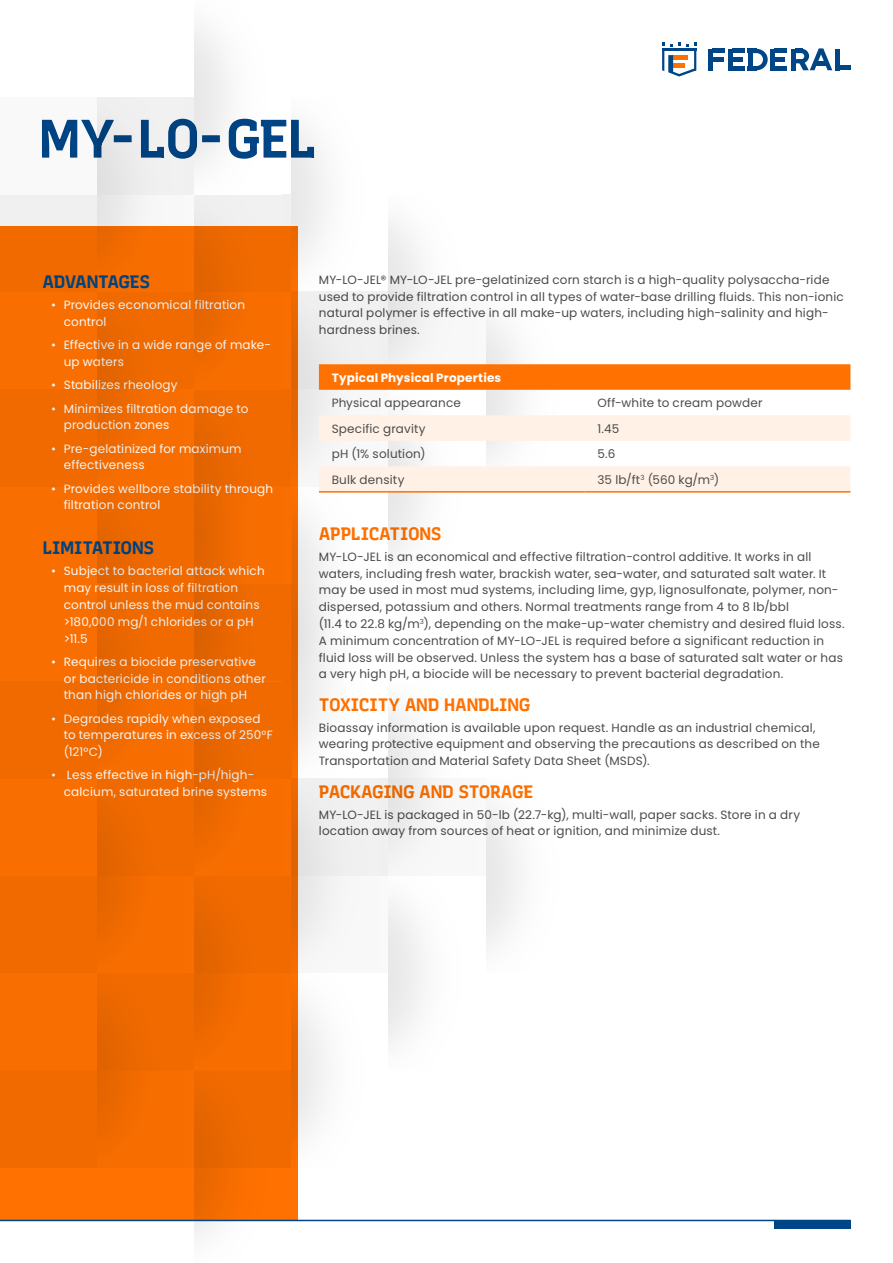
<style>
.page{position:relative;width:893px;height:1263px;background:#fff}
.page>*{position:absolute;margin:0;border:0;box-sizing:border-box;transform-origin:0 0}
.H__Main{font:700 54px "Recursive";letter-spacing:-.03em;color:#004586}
.SH__recur__norm__ora{font:700 18px "Recursive";letter-spacing:-.025em;color:#ff7100}
.SH__recur__caps__blu{font:700 18px "Recursive";letter-spacing:-.03em;color:#004586}
.B__popp{font:12px/16.8px "Poppins";letter-spacing:.015em;color:#4c4c4c}
.t1{font:12px/16.8px "Poppins";letter-spacing:.015em;color:#fff}
.TB__Text{font:12px "Poppins";letter-spacing:.015em;color:#4c4c4c}
.TB__Text-2{font:700 12px "Poppins";letter-spacing:.015em;color:#fff}
</style>
<div class="page">
<svg style="left:0;top:226px;width:298px;height:994px;background:#f66d00"></svg>
<div style="left:389px;top:292px;width:97px;height:97px;background:#f0f0f0"></div>
<div style="left:292px;top:389px;width:97px;height:97px;background:#f9f9f9"></div>
<div style="left:292px;top:292px;width:97px;height:97px;background:#f0f0f0"></div>
<div style="left:194px;top:583px;width:98px;height:98px;background:#f06a00"></div>
<div style="left:194px;top:486px;width:98px;height:97px;background:#f96e00"></div>
<img style="left:292px;top:123px;width:87px;height:461px">
<div style="left:194px;top:389px;width:98px;height:97px;background:#ef6a00"></div>
<div style="left:194px;top:292px;width:98px;height:97px;background:linear-gradient(to right,#ec6800,#fc6f00)"></div>
<img style="left:292px;top:486px;width:87px;height:1px">
<svg style="left:282px;top:195px;width:10px;height:97px"></svg>
<img style="left:292px;top:292px;width:87px;height:1px">
<div style="left:97px;top:486px;width:97px;height:97px;background:linear-gradient(to right,#e76600,#f36b00)"></div>
<div style="left:97px;top:389px;width:97px;height:97px;background:linear-gradient(to right,#ed6900,#fc6f00)"></div>
<div style="left:97px;top:292px;width:97px;height:97px;background:linear-gradient(to right,#e76600,#f36b00)"></div>
<div style="left:97px;top:97px;width:97px;height:97px;background:linear-gradient(to right,#e7e7e7,#f3f3f3)"></div>
<div style="left:0;top:486px;width:97px;height:97px;background:#f96e00"></div>
<div style="left:0;top:389px;width:97px;height:97px;background:#f06a00"></div>
<div style="left:0;top:292px;width:97px;height:97px;background:#f96e00"></div>
<img style="left:97px;top:486px;width:88px;height:1px">
<svg style="left:0;top:195px;width:97px;height:97px;fill:#f06a00"></svg>
<div style="left:0;top:97px;width:97px;height:98px;background:#f9f9f9"></div>
<div style="left:389px;top:778px;width:97px;height:97px;background:linear-gradient(to right,#ededed,#fcfcfc)"></div>
<div style="left:292px;top:875px;width:97px;height:98px;background:#f8f8f8"></div>
<div style="left:292px;top:778px;width:97px;height:97px;background:#f0f0f0"></div>
<div style="left:194px;top:1070px;width:98px;height:97px;background:#f06a00"></div>
<div style="left:194px;top:973px;width:98px;height:97px;background:#f96e00"></div>
<img style="left:292px;top:681px;width:52px;height:460px">
<div style="left:194px;top:875px;width:98px;height:98px;background:#f06a00"></div>
<div style="left:194px;top:778px;width:98px;height:97px;background:#f96e00"></div>
<img style="left:292px;top:973px;width:87px;height:1px">
<div style="left:194px;top:681px;width:98px;height:97px;background:#f06a00"></div>
<img style="left:292px;top:778px;width:87px;height:1px">
<div style="left:97px;top:1070px;width:97px;height:97px;background:linear-gradient(to right,#ed6900,#fc6f00)"></div>
<img style="left:194px;top:486px;width:88px;height:752px">
<img style="left:194px;top:1070px;width:88px;height:1px">
<div style="left:97px;top:973px;width:97px;height:97px;background:linear-gradient(to right,#e76600,#f36b00)"></div>
<div style="left:97px;top:875px;width:97px;height:98px;background:linear-gradient(to right,#ed6900,#fc6f00)"></div>
<img style="left:194px;top:875px;width:88px;height:1px">
<div style="left:97px;top:778px;width:97px;height:97px;background:linear-gradient(to right,#e76600,#f36b00)"></div>
<div style="left:97px;top:681px;width:97px;height:97px;background:linear-gradient(to right,#ed6900,#fc6f00)"></div>
<img style="left:194px;top:681px;width:88px;height:1px">
<div style="left:97px;top:584px;width:97px;height:97px;background:linear-gradient(to right,#e76600,#f36b00)"></div>
<img style="left:194px;top:583px;width:88px;height:1px">
<div style="left:0;top:1070px;width:97px;height:97px;background:#f06a00"></div>
<div style="left:0;top:973px;width:97px;height:97px;background:#f96e00"></div>
<div style="left:0;top:875px;width:97px;height:98px;background:#f06a00"></div>
<div style="left:0;top:778px;width:97px;height:97px;background:#f96e00"></div>
<img style="left:97px;top:973px;width:88px;height:1px">
<div style="left:0;top:681px;width:97px;height:97px;background:#f06a00"></div>
<div style="left:0;top:584px;width:97px;height:97px;background:#f96e00"></div>
<img style="left:97px;top:778px;width:88px;height:1px">
<svg style="left:662px;top:43px;width:34px;height:34px"></svg>
<hr style="left:709px;top:49px;width:4px;height:21px;background:#004586">
<hr style="left:712px;top:49px;width:13px;height:4px;background:#004586">
<hr style="left:712px;top:58px;width:12px;height:4px;background:#004586">
<div style="left:728px;top:49px;width:5px;height:21px;background:#004586"></div>
<hr style="left:732px;top:49px;width:12px;height:4px;background:#004586">
<hr style="left:732px;top:66px;width:12px;height:4px;background:#004586">
<div style="left:732px;top:57px;width:11px;height:5px;background:#004586"></div>
<hr style="left:771px;top:49px;width:4px;height:21px;background:#004586">
<hr style="left:774px;top:49px;width:13px;height:4px;background:#004586">
<hr style="left:774px;top:66px;width:13px;height:4px;background:#004586">
<div style="left:774px;top:57px;width:11px;height:5px;background:#004586"></div>
<div style="left:791px;top:49px;width:5px;height:21px;background:#004586"></div>
<div style="left:835px;top:49px;width:5px;height:21px;background:#004586"></div>
<hr style="left:835px;top:66px;width:15px;height:4px;background:#004586">
<svg style="left:796px;top:49px;width:36px;height:21px"></svg>
<svg style="left:748px;top:49px;width:20px;height:21px"></svg>
<div style="left:816px;top:61px;width:10px;height:5px;background:#004586"></div>
<hr style="left:0;top:1220px;width:850px;height:1px;background:#004586">
<div style="left:774px;top:1220px;width:76px;height:9px;background:#004586"></div>
<svg style="left:319px;top:364px;width:531px;height:26px;background:#fe7304"></svg>
<svg style="left:319px;top:415px;width:531px;height:76px"></svg>
<hr style="left:319px;top:491px;width:266px;height:2px;background:#ff7100">
<hr style="left:585px;top:491px;width:265px;height:2px;background:#ff7100">
<p class="H__Main" style="left:38px;top:97px;width:280px">MY-LO-GEL</p>
<p class="SH__recur__caps__blu" style="left:43px;top:268px;width:109px">ADVANTAGES</p>
<p class="t1" style="left:64px;top:297px;width:183px;text-indent:-13px">• Provides economical filtration control</p>
<p class="t1" style="left:64px;top:337px;width:209px;text-indent:-13px">• Effective in a wide range of make&shy;up waters</p>
<p class="t1" style="left:51px;top:377px;width:128px">• Stabilizes rheology</p>
<p class="t1" style="left:64px;top:400px;width:186px;text-indent:-13px">• Minimizes filtration damage to production zones</p>
<p class="t1" style="left:64px;top:440px;width:179px;text-indent:-13px">• Pre-gelatinized for maximum effectiveness</p>
<p class="t1" style="left:64px;top:480px;width:211px;text-indent:-13px">• Provides wellbore stability through filtration control</p>
<p class="SH__recur__caps__blu" style="left:43px;top:534px;width:113px">LIMITATIONS</p>
<p class="t1" style="left:64px;top:563px;width:202px;text-indent:-13px">• Subject to bacterial attack which may result in loss of filtration control unless the mud contains &gt;180,000 mg/1 chlorides or a pH &gt;11.5</p>
<p class="t1" style="left:64px;top:653px;width:204px;text-indent:-13px">• Requires a biocide preservative or bactericide in conditions other than high chlorides or high pH</p>
<p class="t1" style="left:64px;top:710px;width:211px;text-indent:-13px">• Degrades rapidly when exposed to temperatures in excess of 250°F (121°C)</p>
<p class="t1" style="left:64px;top:767px;width:205px;text-indent:-13px">• Less effective in high-pH/high&shy;calcium, saturated brine systems</p>
<p class="B__popp" style="left:319px;top:271px;width:526px">MY-LO-JEL® MY-LO-JEL pre-gelatinized corn starch is a high-quality polysaccha-ride used to provide filtration control in all types of water-base drilling fluids. This non-ionic natural polymer is effective in all make-up waters, including high-salinity and high&shy;hardness brines.</p>
<p class="TB__Text-2" style="left:332px;top:371px;width:171px">Typical Physical Properties</p>
<p class="TB__Text" style="left:332px;top:396px;width:131px">Physical appearance</p>
<p class="TB__Text" style="left:597px;top:396px;width:167px">Off-white to cream powder</p>
<p class="TB__Text" style="left:332px;top:422px;width:96px">Specific gravity</p>
<p class="TB__Text" style="left:597px;top:422px;width:24px">1.45</p>
<p class="TB__Text" style="left:332px;top:447px;width:96px">pH (1% solution)</p>
<p class="TB__Text" style="left:597px;top:447px;width:19px">5.6</p>
<p class="TB__Text" style="left:332px;top:473px;width:74px">Bulk density</p>
<p class="TB__Text" style="left:597px;top:473px;width:123px">35 lb/ft<sup>3</sup> (560 kg/m<sup>3</sup>)</p>
<p class="SH__recur__norm__ora" style="left:319px;top:519px;width:124px">APPLICATIONS</p>
<p class="B__popp" style="left:319px;top:548px;width:527px">MY-LO-JEL is an economical and effective filtration-control additive. It works in all waters, including fresh water, brackish water, sea-water, and saturated salt water. It may be used in most mud systems, including lime, gyp, lignosulfonate, polymer, non&shy;dispersed, potassium and others. Normal treatments range from 4 to 8 lb/bbl<br>(11.4 to 22.8 kg/m<sup>3</sup>), depending on the make-up-water chemistry and desired fluid loss.<br>A minimum concentration of MY-LO-JEL is required before a significant reduction in fluid loss will be observed. Unless the system has a base of saturated salt water or has a very high pH, a biocide will be necessary to prevent bacterial degradation.</p>
<p class="SH__recur__norm__ora" style="left:319px;top:690px;width:213px">TOXICITY AND HANDLING</p>
<p class="B__popp" style="left:319px;top:719px;width:502px">Bioassay information is available upon request. Handle as an industrial chemical, wearing protective equipment and observing the precautions as described on the<br>Transportation and Material Safety Data Sheet (MSDS).</p>
<p class="SH__recur__norm__ora" style="left:319px;top:777px;width:216px">PACKAGING AND STORAGE</p>
<p class="B__popp" style="left:319px;top:806px;width:483px">MY-LO-JEL is packaged in 50-lb (22.7-kg), multi-wall, paper sacks. Store in a dry location away from sources of heat or ignition, and minimize dust.</p>
</div>
